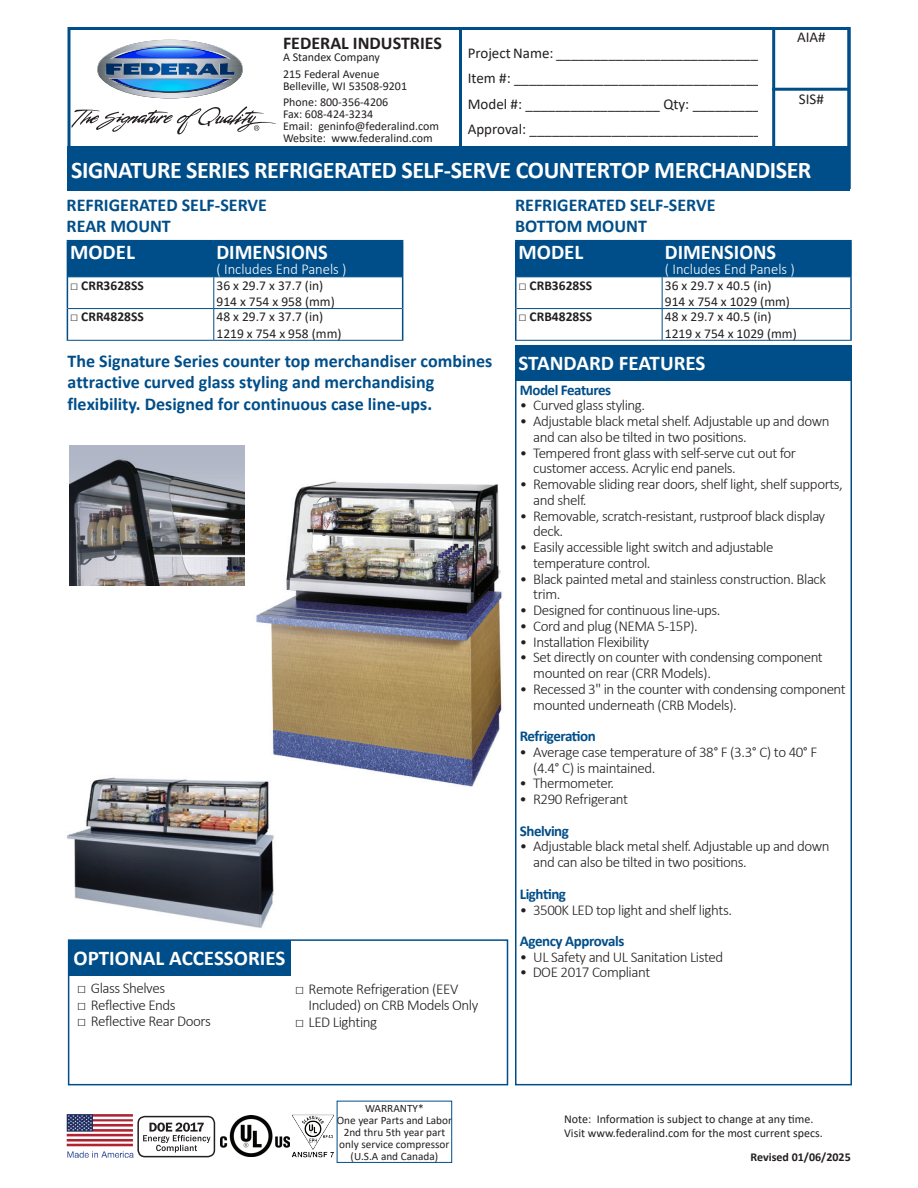
<style>
.page{position:relative;width:918px;height:1188px;background:#fff}
.page>*{position:absolute;margin:0;border:0;box-sizing:border-box;transform-origin:0 0}
.t1{font:700 24px "Calibri";letter-spacing:-.02em;color:#fff}
.t2{font:700 21px "Calibri";color:#fff}
.t3{font:700 18px/21.6px "Calibri";color:#004e89}
.t4{font:700 18px "Calibri";color:#231f20}
.t5{font:300 15px/15.8px "Calibri";letter-spacing:-.03em;color:#231f20}
.t6{font:15px/25.5px "Calibri";color:#231f20}
.t7{font:700 15px "Calibri";letter-spacing:-.03em;color:#004e89}
.t8{font:300 15px "Calibri";color:#fff}
.t9{font:13.5px/16.2px "Calibri";color:#231f20}
.t10{font:700 13.5px "Calibri";color:#231f20}
.t11{font:12px/16.5px "Calibri";color:#231f20}
.t12{font:700 12px "Calibri";color:#231f20}
.t13{font:11.25px/12px "Calibri";color:#231f20;text-align:center}
</style>
<div class="page">
<svg style="left:72px;top:106px;width:204px;height:29px"></svg>
<svg style="left:97px;top:40px;width:146px;height:59px"></svg>
<div style="left:68px;top:27px;width:782px;height:162px;border:3px solid #004e89"></div>
<div style="left:68px;top:146px;width:782px;height:44px;background:#004e89"></div>
<div style="left:772px;top:27px;width:78px;height:162px;border:3px solid #004e89"></div>
<hr style="left:772px;top:88px;width:77px;height:3px;background:#004e89">
<hr style="left:459px;top:28px;width:3px;height:120px;background:#004e89">
<img style="left:256px;top:481px;width:246px;height:306px">
<img style="left:67px;top:760px;width:218px;height:181px">
<div style="left:337px;top:1101px;width:115px;height:62px;border:1px solid #004e89"></div>
<img style="left:221px;top:1115px;width:68px;height:42px">
<img style="left:293px;top:1115px;width:41px;height:43px">
<img style="left:66px;top:1114px;width:68px;height:43px">
<div style="left:517px;top:241px;width:333px;height:35px;background:#004e89"></div>
<hr style="left:661px;top:241px;width:2px;height:35px;background:#004e89">
<hr style="left:517px;top:276px;width:145px;height:1px;background:#004e89">
<hr style="left:662px;top:276px;width:188px;height:1px;background:#004e89">
<hr style="left:662px;top:277px;width:1px;height:31px;background:#004e89">
<hr style="left:517px;top:308px;width:145px;height:1px;background:#004e89">
<hr style="left:662px;top:308px;width:188px;height:1px;background:#004e89">
<hr style="left:662px;top:309px;width:1px;height:31px;background:#004e89">
<hr style="left:515px;top:340px;width:147px;height:1px;background:#004e89">
<hr style="left:662px;top:340px;width:190px;height:1px;background:#004e89">
<hr style="left:515px;top:240px;width:147px;height:1px;background:#004e89">
<hr style="left:515px;top:241px;width:2px;height:36px;background:#004e89">
<hr style="left:662px;top:240px;width:190px;height:1px;background:#004e89">
<hr style="left:850px;top:241px;width:2px;height:36px;background:#004e89">
<hr style="left:515px;top:277px;width:2px;height:32px;background:#004e89">
<hr style="left:850px;top:277px;width:2px;height:32px;background:#004e89">
<hr style="left:515px;top:309px;width:2px;height:31px;background:#004e89">
<hr style="left:850px;top:309px;width:2px;height:31px;background:#004e89">
<div style="left:68px;top:241px;width:334px;height:35px;background:#004e89"></div>
<hr style="left:213px;top:241px;width:2px;height:35px;background:#004e89">
<hr style="left:68px;top:276px;width:146px;height:1px;background:#004e89">
<hr style="left:214px;top:276px;width:188px;height:1px;background:#004e89">
<hr style="left:213px;top:277px;width:1px;height:31px;background:#004e89">
<hr style="left:68px;top:308px;width:146px;height:1px;background:#004e89">
<hr style="left:214px;top:308px;width:188px;height:1px;background:#004e89">
<hr style="left:213px;top:309px;width:1px;height:31px;background:#004e89">
<hr style="left:67px;top:340px;width:147px;height:1px;background:#004e89">
<hr style="left:214px;top:340px;width:189px;height:1px;background:#004e89">
<hr style="left:67px;top:240px;width:147px;height:1px;background:#004e89">
<hr style="left:67px;top:241px;width:1px;height:36px;background:#004e89">
<hr style="left:214px;top:240px;width:189px;height:1px;background:#004e89">
<hr style="left:402px;top:241px;width:1px;height:36px;background:#004e89">
<hr style="left:67px;top:277px;width:1px;height:32px;background:#004e89">
<hr style="left:402px;top:277px;width:1px;height:32px;background:#004e89">
<hr style="left:67px;top:309px;width:1px;height:31px;background:#004e89">
<hr style="left:402px;top:309px;width:1px;height:31px;background:#004e89">
<div style="left:515px;top:345px;width:337px;height:740px;border:2px solid #004e89"></div>
<div style="left:515px;top:345px;width:335px;height:35px;background:#004e89"></div>
<div style="left:68px;top:939px;width:440px;height:146px;border:2px solid #004e89"></div>
<div style="left:69px;top:940px;width:222px;height:35px;background:#004e89"></div>
<img style="left:69px;top:446px;width:176px;height:140px">
<div style="left:137px;top:1116px;width:78px;height:41px;border:2px solid #231f20;border-radius:7px"></div>
<svg style="left:143px;top:1123px;width:68px;height:30px"></svg>
<p class="t4" style="left:283px;top:30px;width:160px">FEDERAL INDUSTRIES</p>
<p class="t11" style="left:283px;top:49px;width:98px">A Standex Company<br>215 Federal Avenue</p>
<p class="t11" style="left:283px;top:77px;width:126px">Belleville, WI 53508-9201<br>Phone: 800-356-4206</p>
<p class="t11" style="left:283px;top:108px;width:157px;line-height:12px">Fax: 608-424-3234<br>Email: geninfo@federalind.com<br>Website: www.federalind.com</p>
<p class="t6" style="left:468px;top:40px;width:299px">Project Name: ____________________________ Item #: _________________________________ Model #: __________________ Qty: _________ Approval: _______________________________</p>
<p class="t6" style="left:797px;top:24px;width:30px">AIA#</p>
<p class="t6" style="left:799px;top:86px;width:27px">SIS#</p>
<h1 class="t1" style="left:71px;top:153px;width:742px">SIGNATURE SERIES REFRIGERATED SELF-SERVE COUNTERTOP MERCHANDISER</h1>
<p class="t3" style="left:67px;top:194px;width:202px">REFRIGERATED SELF-SERVE<br>REAR MOUNT</p>
<p class="t3" style="left:515px;top:194px;width:202px">REFRIGERATED SELF-SERVE<br>BOTTOM MOUNT</p>
<h2 class="t2" style="left:70px;top:237px;width:66px">MODEL</h2>
<h2 class="t2" style="left:216px;top:237px;width:113px">DIMENSIONS</h2>
<p class="t8" style="left:216px;top:260px;width:132px">( Includes End Panels )</p>
<p class="t10" style="left:70px;top:276px;width:75px">□ CRR3628SS</p>
<p class="t9" style="left:216px;top:277px;width:120px">36 x 29.7 x 37.7 (in)<br>914 x 754 x 958 (mm)</p>
<p class="t10" style="left:70px;top:307px;width:75px">□ CRR4828SS</p>
<p class="t9" style="left:216px;top:308px;width:127px">48 x 29.7 x 37.7 (in)<br>1219 x 754 x 958 (mm)</p>
<p class="t3" style="left:68px;top:350px;width:426px">The Signature Series counter top merchandiser combines attractive curved glass styling and merchandising flexibility. Designed for continuous case line-ups.</p>
<h2 class="t2" style="left:74px;top:943px;width:213px">OPTIONAL ACCESSORIES</h2>
<p class="t5" style="left:77px;top:980px;width:90px">□ Glass Shelves</p>
<p class="t5" style="left:77px;top:997px;width:100px">□ Reflective Ends</p>
<p class="t5" style="left:77px;top:1013px;width:135px">□ Reflective Rear Doors</p>
<p class="t5" style="left:309px;top:980px;width:171px;line-height:16.5px;text-indent:-14px">□ Remote Refrigeration (EEV<br>Included) on CRB Models Only</p>
<p class="t5" style="left:295px;top:1014px;width:84px">□ LED Lighting</p>
<h2 class="t2" style="left:518px;top:237px;width:66px">MODEL</h2>
<h2 class="t2" style="left:665px;top:237px;width:113px">DIMENSIONS</h2>
<p class="t8" style="left:665px;top:260px;width:132px">( Includes End Panels )</p>
<p class="t10" style="left:518px;top:276px;width:75px">□ CRB3628SS</p>
<p class="t9" style="left:665px;top:277px;width:127px">36 x 29.7 x 40.5 (in)<br>914 x 754 x 1029 (mm)</p>
<p class="t10" style="left:518px;top:307px;width:75px">□ CRB4828SS</p>
<p class="t9" style="left:665px;top:308px;width:133px">48 x 29.7 x 40.5 (in)<br>1219 x 754 x 1029 (mm)</p>
<h2 class="t2" style="left:519px;top:349px;width:188px">STANDARD FEATURES</h2>
<p class="t7" style="left:520px;top:379px;width:93px">Model Features</p>
<p class="t5" style="left:520px;top:397px;width:127px">• Curved glass styling.</p>
<p class="t5" style="left:533px;top:413px;width:298px;text-indent:-13px">• Adjustable black metal shelf. Adjustable up and down and can also be tilted in two positions.</p>
<p class="t5" style="left:533px;top:445px;width:264px;text-indent:-14px">• Tempered front glass with self-serve cut out for customer access. Acrylic end panels.</p>
<p class="t5" style="left:533px;top:476px;width:311px;text-indent:-13px">• Removable sliding rear doors, shelf light, shelf supports, and shelf.</p>
<p class="t5" style="left:533px;top:508px;width:294px;text-indent:-14px">• Removable, scratch-resistant, rustproof black display deck.</p>
<p class="t5" style="left:533px;top:539px;width:242px;text-indent:-13px">• Easily accessible light switch and adjustable temperature control.</p>
<p class="t5" style="left:533px;top:571px;width:294px;text-indent:-14px">• Black painted metal and stainless construction. Black trim.</p>
<p class="t5" style="left:520px;top:602px;width:202px">• Designed for continuous line-ups.</p>
<p class="t5" style="left:520px;top:618px;width:180px">• Cord and plug (NEMA 5-15P).</p>
<p class="t5" style="left:520px;top:634px;width:131px">• Installation Flexibility</p>
<p class="t5" style="left:533px;top:649px;width:291px;text-indent:-14px">• Set directly on counter with condensing component mounted on rear (CRR Models).</p>
<p class="t5" style="left:533px;top:681px;width:314px;text-indent:-14px">• Recessed 3" in the counter with condensing component mounted underneath (CRB Models).</p>
<p class="t7" style="left:520px;top:726px;width:78px">Refrigeration</p>
<p class="t5" style="left:533px;top:744px;width:286px;text-indent:-13px">• Average case temperature of 38° F (3.3° C) to 40° F (4.4° C) is maintained.</p>
<p class="t5" style="left:520px;top:775px;width:96px">• Thermometer.</p>
<p class="t5" style="left:520px;top:791px;width:110px">• R290 Refrigerant</p>
<p class="t7" style="left:520px;top:820px;width:51px">Shelving</p>
<p class="t5" style="left:533px;top:838px;width:298px;text-indent:-14px">• Adjustable black metal shelf. Adjustable up and down and can also be tilted in two positions.</p>
<p class="t7" style="left:520px;top:883px;width:48px">Lighting</p>
<p class="t5" style="left:520px;top:902px;width:214px">• 3500K LED top light and shelf lights.</p>
<p class="t7" style="left:520px;top:930px;width:106px">Agency Approvals</p>
<p class="t5" style="left:520px;top:949px;width:205px">• UL Safety and UL Sanitation Listed</p>
<p class="t5" style="left:520px;top:964px;width:132px">• DOE 2017 Compliant</p>
<p class="t13" style="left:337px;top:1102px;width:117px">WARRANTY*<br>One year Parts and Labor<br>2nd thru 5th year part only service compressor (U.S.A and Canada)</p>
<p class="t11" style="left:564px;top:1111px;width:260px;line-height:14.4px">Note: Information is subject to change at any time.<br>Visit www.federalind.com for the most current specs.</p>
<p class="t12" style="left:750px;top:1149px;width:102px">Revised 01/06/2025</p>
</div>
